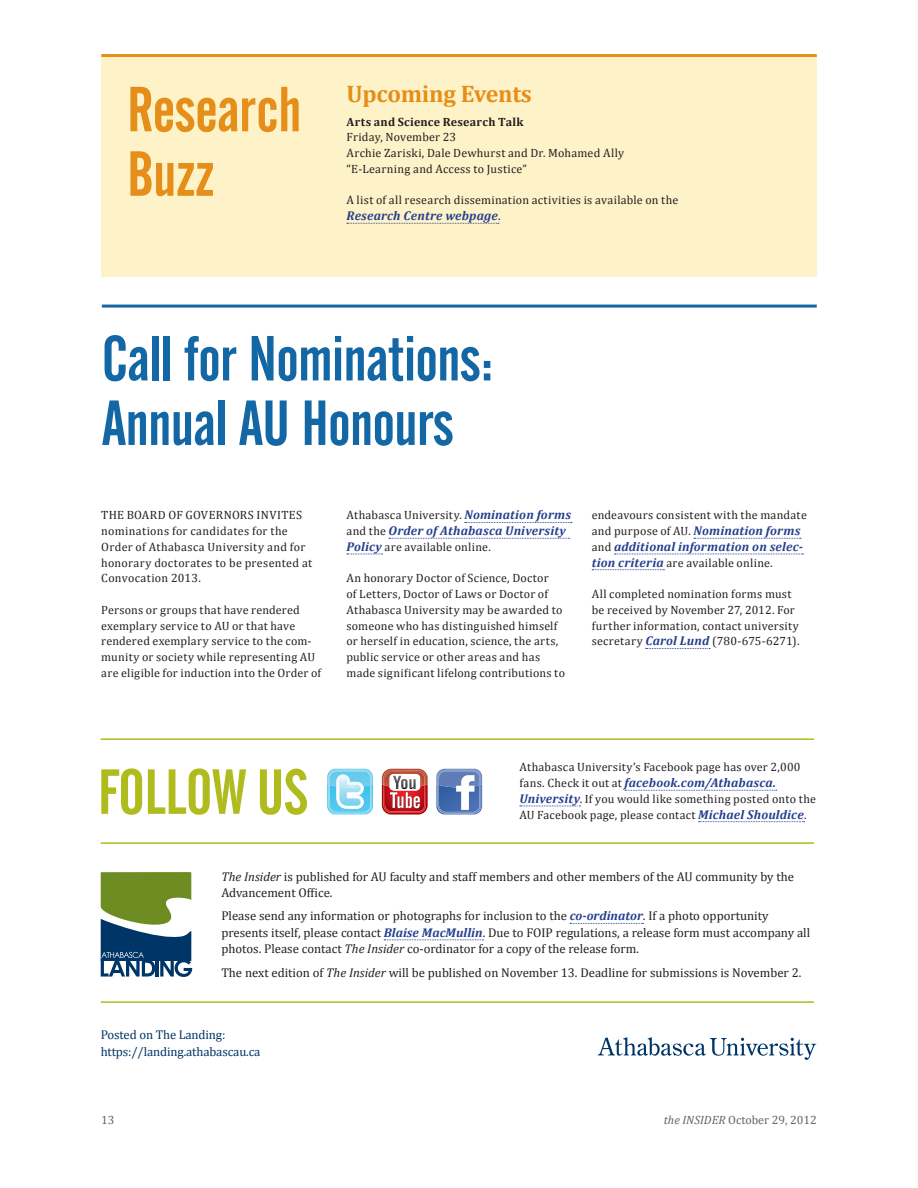
<style>
.page{position:relative;width:918px;height:1188px;background:#fff}
.page>*{position:absolute;margin:0;border:0;box-sizing:border-box;transform-origin:0 0}
.t1{font:63px "Alternate Gothic No 2 BT";letter-spacing:-.01em;color:#1367a4}
.t2{font:63px/64.5px "Alternate Gothic No 2 BT";letter-spacing:-.01em;color:#e58e19}
.t3{font:63px "Alternate Gothic No 2 BT";letter-spacing:-.01em;color:#b0bb1d}
.SubHeader{font:700 24px "Cambria";letter-spacing:-.01em;color:#e58e19}
.t4{font:12.75px/16.5px "Cambria";color:#231f20}
.basic_copy{font:italic 700 12.75px "Cambria";letter-spacing:.015em;color:#253f8e}
.t5{font:12.75px/16.5px "Cambria";letter-spacing:-.01em;color:#003667}
.basic_copy-2{font:12px/15.8px "Cambria";letter-spacing:.02em;color:#231f20}
.basic_copy-3{font:700 12px "Cambria";letter-spacing:.025em;color:#231f20}
.t6{font:12px "Cambria";color:#636366}
.s1{font-weight:400;font-style:normal;font-size:12px;color:#231f20}
.s2{font-weight:700;font-style:italic;font-size:12.75px;color:#253f8e}
.s3{font-style:italic}
.s4{font-weight:700;font-style:italic;color:#253f8e}
</style>
<div class="page">
<div style="left:101px;top:54px;width:716px;height:222px;background:#fef3c8"></div>
<svg style="left:347px;top:223px;width:152px;height:1px"></svg>
<hr style="left:101px;top:54px;width:716px;height:3px;background:#e58e19">
<svg style="left:101px;top:872px;width:92px;height:105px"></svg>
<svg style="left:570px;top:923px;width:74px;height:1px"></svg>
<svg style="left:384px;top:939px;width:99px;height:1px"></svg>
<svg style="left:625px;top:790px;width:152px;height:1px"></svg>
<svg style="left:520px;top:806px;width:60px;height:1px"></svg>
<svg style="left:699px;top:821px;width:106px;height:1px"></svg>
<svg style="left:382px;top:769px;width:46px;height:46px"></svg>
<svg style="left:436px;top:769px;width:46px;height:45px"></svg>
<svg style="left:327px;top:769px;width:46px;height:45px"></svg>
<hr style="left:101px;top:1001px;width:713px;height:2px;background:#b0bb1d">
<hr style="left:101px;top:842px;width:713px;height:2px;background:#b0bb1d">
<hr style="left:101px;top:738px;width:713px;height:2px;background:#b0bb1d">
<svg style="left:598px;top:1037px;width:218px;height:23px"></svg>
<svg style="left:465px;top:522px;width:107px;height:1px"></svg>
<svg style="left:389px;top:538px;width:181px;height:1px"></svg>
<svg style="left:347px;top:554px;width:36px;height:1px"></svg>
<hr style="left:102px;top:305px;width:715px;height:3px;background:#1367a4">
<svg style="left:694px;top:538px;width:107px;height:1px"></svg>
<svg style="left:614px;top:554px;width:190px;height:1px"></svg>
<svg style="left:592px;top:569px;width:72px;height:1px"></svg>
<svg style="left:646px;top:648px;width:64px;height:1px"></svg>
<p class="t2" style="left:127px;top:78px;width:176px">Research<br>Buzz</p>
<p class="SubHeader" style="left:346px;top:79px;width:187px">Upcoming Events</p>
<p class="basic_copy-3" style="left:346px;top:114px;width:179px">Arts and Science Research Talk</p>
<p class="basic_copy-2" style="left:346px;top:129px;width:111px">Friday, November 23</p>
<p class="basic_copy-2" style="left:346px;top:145px;width:279px">Archie Zariski, Dale Dewhurst and Dr. Mohamed Ally</p>
<p class="basic_copy-2" style="left:346px;top:161px;width:182px">“E-Learning and Access to Justice”</p>
<p class="basic_copy-2" style="left:346px;top:192px;width:333px">A list of all research dissemination activities is available on the</p>
<p class="basic_copy" style="left:346px;top:208px;width:156px">Research Centre webpage<span class="s1">.</span></p>
<p class="t1" style="left:102px;top:324px;width:393px">Call for Nominations:</p>
<p class="t1" style="left:102px;top:388px;width:354px">Annual AU Honours</p>
<p class="basic_copy-2" style="left:101px;top:507px;width:212px">THE BOARD OF GOVERNORS INVITES nominations for candidates for the<br>Order of Athabasca University and for honorary doctorates to be presented at<br>Convocation 2013.</p>
<p class="basic_copy-2" style="left:101px;top:602px;width:222px">Persons or groups that have rendered exemplary service to AU or that have rendered exemplary service to the com&shy;munity or society while representing AU are eligible for induction into the Order of</p>
<p class="basic_copy-2" style="left:346px;top:507px;width:226px">Athabasca University. <span class="s2">Nomination forms</span></p>
<p class="basic_copy" style="left:346px;top:523px;width:221px"><span class="s1">and the</span> Order of Athabasca University</p>
<p class="basic_copy-2" style="left:346px;top:539px;width:146px"><span class="s2">Policy</span> are available online.</p>
<p class="basic_copy-2" style="left:346px;top:570px;width:220px">An honorary Doctor of Science, Doctor<br>of Letters, Doctor of Laws or Doctor of Athabasca University may be awarded to someone who has distinguished himself or herself in education, science, the arts, public service or other areas and has made significant lifelong contributions to</p>
<p class="basic_copy-2" style="left:592px;top:507px;width:217px">endeavours consistent with the mandate and purpose of AU. <span class="s2">Nomination forms</span></p>
<p class="basic_copy" style="left:592px;top:539px;width:213px"><span class="s1">and</span> additional information on selec-</p>
<p class="basic_copy-2" style="left:592px;top:555px;width:182px"><span class="s2">tion criteria</span> are available online.</p>
<p class="basic_copy-2" style="left:592px;top:586px;width:209px">All completed nomination forms must be received by November 27, 2012. For further information, contact university secretary <span class="s2">Carol Lund</span> (780-675-6271).</p>
<p class="t3" style="left:98px;top:757px;width:212px">FOLLOW US</p>
<p class="basic_copy-2" style="left:519px;top:759px;width:283px">Athabasca University’s Facebook page has over 2,000</p>
<p class="basic_copy" style="left:519px;top:775px;width:258px"><span class="s1">fans. Check it out at</span> facebook.com/Athabasca.</p>
<p class="basic_copy-2" style="left:519px;top:791px;width:298px"><span class="s2">University</span>. If you would like something posted onto the<br>AU Facebook page, please contact <span class="s2">Michael Shouldice</span>.</p>
<p class="t4" style="left:221px;top:868px;width:574px"><span class="s3">The Insider</span> is published for AU faculty and staff members and other members of the AU community by the<br>Advancement Office.</p>
<p class="t4" style="left:221px;top:908px;width:590px">Please send any information or photographs for inclusion to the <span class="s4">co-ordinator</span>. If a photo opportunity presents itself, please contact <span class="s4">Blaise MacMullin</span>. Due to FOIP regulations, a release form must accompany all photos. Please contact <span class="s3">The Insider</span> co-ordinator for a copy of the release form.</p>
<p class="t4" style="left:221px;top:964px;width:582px">The next edition of <span class="s3">The Insider</span> will be published on November 13. Deadline for submissions is November 2.</p>
<p class="t5" style="left:101px;top:1027px;width:161px">Posted on The Landing: https://landing.athabascau.ca</p>
<p class="t6" style="left:101px;top:1113px;width:15px">13</p>
<p class="t6" style="left:664px;top:1113px;width:154px"><span class="s3">the INSIDER</span> October 29, 2012</p>
</div>
